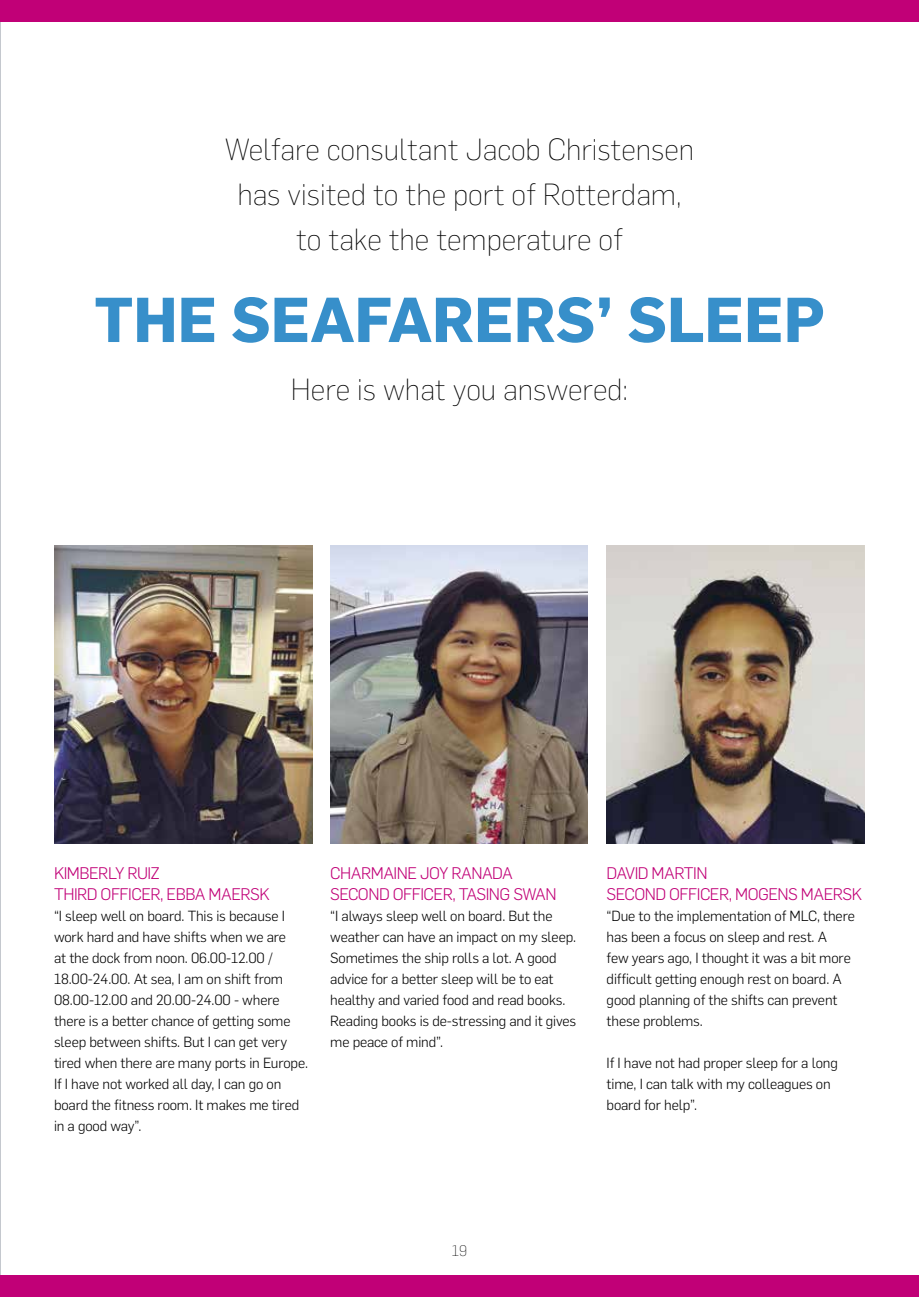
<style>
.page{position:relative;width:919px;height:1297px;background:#fff}
.page>*{position:absolute;margin:0;border:0;box-sizing:border-box;transform-origin:0 0}
.t1{font:700 62.1px "Flama";color:#378fca}
.t2{font:200 30px/45px "Flama";color:#000;text-align:center}
.t3{font:300 16.5px/21px "Flama";letter-spacing:-.03em;color:#c10077}
.t4{font:200 15px "Flama";color:#000}
.t5{font:300 14.4px/21px "Flama";letter-spacing:-.01em;color:#000}
</style>
<div class="page">
<div style="left:0;top:1276px;width:918px;height:21px;background:#c10077"></div>
<div style="left:0;top:0;width:918px;height:21px;background:#c10077"></div>
<img style="left:54px;top:546px;width:258px;height:298px">
<img style="left:330px;top:545px;width:257px;height:298px">
<img style="left:606px;top:545px;width:258px;height:298px">
<h2 class="t2" style="left:225px;top:126px;width:471px">Welfare consultant Jacob Christensen has visited to the port of Rotterdam, to take the temperature of</h2>
<h1 class="t1" style="left:94px;top:275px;width:732px">THE SEAFARERS’ SLEEP</h1>
<h2 class="t2" style="left:291px;top:365px;width:338px">Here is what you answered:</h2>
<p class="t3" style="left:54px;top:862px;width:217px">KIMBERLY RUIZ<br>THIRD OFFICER, EBBA MAERSK</p>
<p class="t5" style="left:54px;top:905px;width:255px">“I sleep well on board. This is because I work hard and have shifts when we are<br>at the dock from noon. 06.00-12.00 / 18.00-24.00. At sea, I am on shift from 08.00-12.00 and 20.00-24.00 - where there is a better chance of getting some sleep between shifts. But I can get very tired when there are many ports in Europe.<br>If I have not worked all day, I can go on board the fitness room. It makes me tired in a good way”.</p>
<p class="t3" style="left:330px;top:862px;width:228px">CHARMAINE JOY RANADA<br>SECOND OFFICER, TASING SWAN</p>
<p class="t5" style="left:330px;top:905px;width:247px">“I always sleep well on board. But the weather can have an impact on my sleep.<br>Sometimes the ship rolls a lot. A good advice for a better sleep will be to eat healthy and varied food and read books.<br>Reading books is de-stressing and it gives me peace of mind”.</p>
<p class="t3" style="left:606px;top:862px;width:257px">DAVID MARTIN<br>SECOND OFFICER, MOGENS MAERSK</p>
<p class="t5" style="left:606px;top:905px;width:250px">“Due to the implementation of MLC, there has been a focus on sleep and rest. A<br>few years ago, I thought it was a bit more difficult getting enough rest on board. A good planning of the shifts can prevent these problems.</p>
<p class="t5" style="left:606px;top:1052px;width:233px">If I have not had proper sleep for a long time, I can talk with my colleagues on board for help”.</p>
<p class="t4" style="left:451px;top:1241px;width:17px">19</p>
</div>
